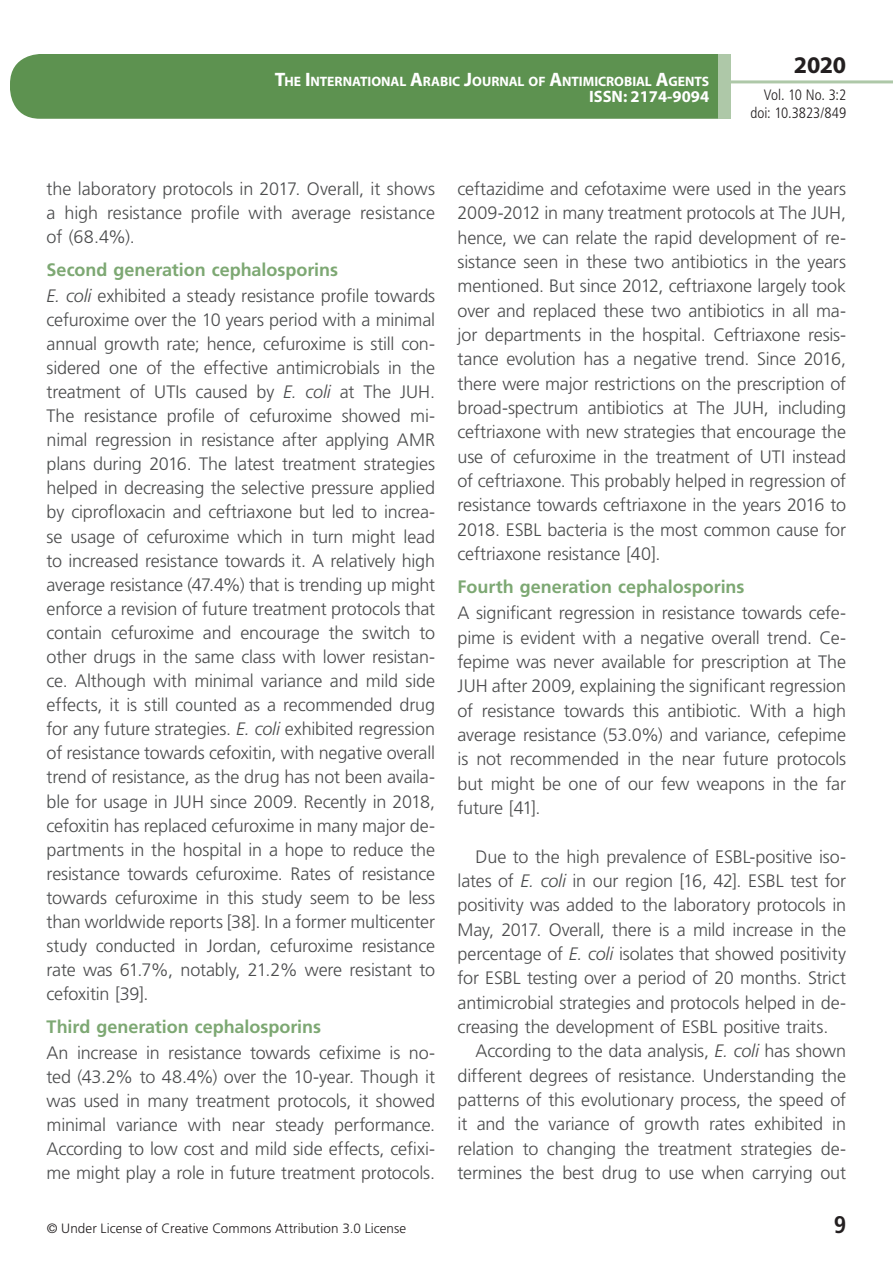
<style>
.page{position:relative;width:893px;height:1263px;background:#fff}
.page>*{position:absolute;margin:0;border:0;box-sizing:border-box;transform-origin:0 0}
.t1{font:700 24px "Myriad Pro";color:#231f20}
.t2{font:700 condensed 24px "Frutiger LT Std";color:#231f20}
.t3{font:300 18px/24.2px "Frutiger LT Std";letter-spacing:-.01em;color:#4b4c4d;text-align:justify}
.t4{font:700 18px "Frutiger LT Std";letter-spacing:-.005em;color:#7da873}
.t5{font:700 16.5px "Myriad Pro";color:#fff}
.t6{font:300 condensed 15px/18px "Frutiger LT Std";color:#231f20;text-align:right}
.t7{font:700 13.65px "Myriad Pro";color:#fff}
.t8{font:300 13.5px "Frutiger LT Std";letter-spacing:.005em;color:#231f20}
.s1{font-size:19.5px}
.s2{font-weight:700;color:#7da873}
.s3{font-style:italic}
</style>
<div class="page">
<div style="left:10px;top:54px;width:775px;height:65px;background:#5d9250;border-radius:30px"></div>
<div style="left:732px;top:0;width:161px;height:157px;background:#fff"></div>
<hr style="left:730px;top:80px;width:163px;height:3px;background:#aec8a8">
<div style="left:718px;top:54px;width:13px;height:65px;background:#aec8a8"></div>
<p class="t7" style="left:275px;top:72px;width:436px"><span class="s1">T</span>HE <span class="s1">I</span>NTERNATIONAL <span class="s1">A</span>RABIC <span class="s1">J</span>OURNAL OF <span class="s1">A</span>NTIMICROBIAL <span class="s1">A</span>GENTS</p>
<p class="t5" style="left:589px;top:86px;width:122px">ISSN: 2174-9094</p>
<h1 class="t1" style="left:794px;top:49px;width:54px">2020</h1>
<p class="t6" style="left:750px;top:86px;width:97px">Vol. 10 No. 3:2 doi: 10.3823/849</p>
<p class="t3" style="left:47px;top:177px;width:390px">the laboratory protocols in 2017. Overall, it shows a high resistance profile with average resistance of (68.4%).</p>
<p class="t3" style="left:47px;top:258px;width:390px;text-align:left"><span class="s2">Second generation cephalosporins<br></span><span class="s3">E. coli</span> exhibited a steady resistance profile towards cefuroxime over the 10 years period with a minimal annual growth rate; hence, cefuroxime is still con&shy;sidered one of the effective antimicrobials in the treatment of UTIs caused by <span class="s3">E. coli</span> at The JUH.<br>The resistance profile of cefuroxime showed mi&shy;nimal regression in resistance after applying AMR plans during 2016. The latest treatment strategies helped in decreasing the selective pressure applied by ciprofloxacin and ceftriaxone but led to increa&shy;se usage of cefuroxime which in turn might lead to increased resistance towards it. A relatively high average resistance (47.4%) that is trending up might enforce a revision of future treatment protocols that contain cefuroxime and encourage the switch to other drugs in the same class with lower resistan&shy;ce. Although with minimal variance and mild side effects, it is still counted as a recommended drug for any future strategies. <span class="s3">E. coli</span> exhibited regression of resistance towards cefoxitin, with negative overall trend of resistance, as the drug has not been availa&shy;ble for usage in JUH since 2009. Recently in 2018, cefoxitin has replaced cefuroxime in many major de&shy;partments in the hospital in a hope to reduce the resistance towards cefuroxime. Rates of resistance towards cefuroxime in this study seem to be less than worldwide reports [38]. In a former multicenter study conducted in Jordan, cefuroxime resistance rate was 61.7%, notably, 21.2% were resistant to cefoxitin [39].</p>
<p class="t4" style="left:47px;top:1016px;width:276px">Third generation cephalosporins</p>
<p class="t3" style="left:47px;top:1041px;width:390px">An increase in resistance towards cefixime is no&shy;ted (43.2% to 48.4%) over the 10-year. Though it was used in many treatment protocols, it showed minimal variance with near steady performance.<br>According to low cost and mild side effects, cefixi&shy;me might play a role in future treatment protocols.</p>
<p class="t3" style="left:458px;top:177px;width:390px">ceftazidime and cefotaxime were used in the years 2009-2012 in many treatment protocols at The JUH, hence, we can relate the rapid development of re&shy;sistance seen in these two antibiotics in the years mentioned. But since 2012, ceftriaxone largely took over and replaced these two antibiotics in all ma&shy;jor departments in the hospital. Ceftriaxone resis&shy;tance evolution has a negative trend. Since 2016, there were major restrictions on the prescription of broad-spectrum antibiotics at The JUH, including ceftriaxone with new strategies that encourage the use of cefuroxime in the treatment of UTI instead of ceftriaxone. This probably helped in regression of resistance towards ceftriaxone in the years 2016 to 2018. ESBL bacteria is the most common cause for ceftriaxone resistance [40].</p>
<p class="t4" style="left:458px;top:577px;width:288px">Fourth generation cephalosporins</p>
<p class="t3" style="left:458px;top:601px;width:390px">A significant regression in resistance towards cefe&shy;pime is evident with a negative overall trend. Ce&shy;fepime was never available for prescription at The JUH after 2009, explaining the significant regression of resistance towards this antibiotic. With a high average resistance (53.0%) and variance, cefepime is not recommended in the near future protocols but might be one of our few weapons in the far future [41].</p>
<p class="t3" style="left:476px;top:845px;width:372px">Due to the high prevalence of ESBL-positive iso-</p>
<p class="t3" style="left:458px;top:869px;width:390px">lates of <span class="s3">E. coli</span> in our region [16, 42]. ESBL test for</p>
<p class="t3" style="left:458px;top:893px;width:390px">positivity was added to the laboratory protocols in</p>
<p class="t3" style="left:458px;top:918px;width:390px">May, 2017. Overall, there is a mild increase in the</p>
<p class="t3" style="left:458px;top:942px;width:390px">percentage of <span class="s3">E. coli</span> isolates that showed positivity</p>
<p class="t3" style="left:458px;top:966px;width:390px">for ESBL testing over a period of 20 months. Strict</p>
<p class="t3" style="left:458px;top:991px;width:390px">antimicrobial strategies and protocols helped in de-</p>
<p class="t3" style="left:458px;top:1015px;width:372px">creasing the development of ESBL positive traits.</p>
<p class="t3" style="left:476px;top:1039px;width:372px">According to the data analysis, <span class="s3">E. coli</span> has shown</p>
<p class="t3" style="left:458px;top:1064px;width:390px">different degrees of resistance. Understanding the</p>
<p class="t3" style="left:458px;top:1088px;width:390px">patterns of this evolutionary process, the speed of</p>
<p class="t3" style="left:458px;top:1112px;width:390px">it and the variance of growth rates exhibited in</p>
<p class="t3" style="left:458px;top:1137px;width:390px">relation to changing the treatment strategies de-</p>
<p class="t3" style="left:458px;top:1161px;width:390px">termines the best drug to use when carrying out</p>
<p class="t8" style="left:47px;top:1220px;width:361px">© Under License of Creative Commons Attribution 3.0 License</p>
<h1 class="t2" style="left:834px;top:1210px;width:14px">9</h1>
</div>
